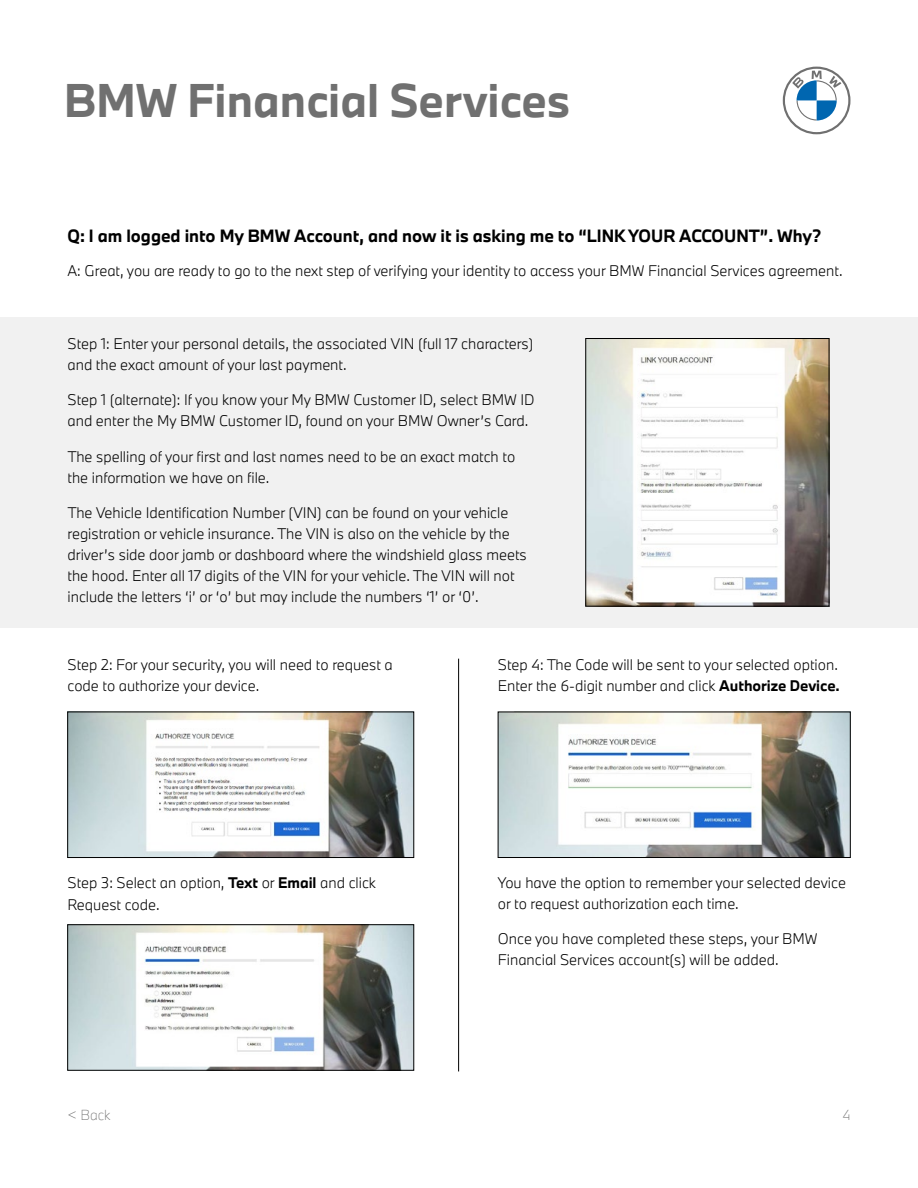
<style>
.page{position:relative;width:918px;height:1188px;background:#fff}
.page>*{position:absolute;margin:0;border:0;box-sizing:border-box;transform-origin:0 0}
.t1{font:700 43.8px "BMW Type Next";color:#707070}
.t2{font:700 16.5px "BMW Type Next";color:#000}
.t3{font:300 14.25px/21px "BMW Type Next";color:#000}
.t4{font:100 13.5px "BMW Type Next";color:#707070}
.s1{font-weight:700}
</style>
<div class="page">
<svg style="left:783px;top:67px;width:67px;height:67px"></svg>
<div style="left:0;top:317px;width:918px;height:311px;background:#f1f1f1"></div>
<img style="left:588px;top:340px;width:239px;height:264px">
<div style="left:586px;top:338px;width:243px;height:268px;border:1px solid #000"></div>
<img style="left:69px;top:714px;width:343px;height:142px">
<div style="left:67px;top:712px;width:347px;height:146px;border:1px solid #000"></div>
<img style="left:69px;top:927px;width:343px;height:141px">
<img style="left:500px;top:714px;width:348px;height:142px">
<div style="left:498px;top:712px;width:352px;height:146px;border:1px solid #000"></div>
<hr style="left:458px;top:659px;width:1px;height:412px;background:#000">
<p class="t1" style="left:64px;top:71px;width:508px">BMW Financial Services</p>
<p class="t2" style="left:68px;top:224px;width:755px">Q: I am logged into My BMW Account, and now it is asking me to “LINK YOUR ACCOUNT”. Why?</p>
<p class="t3" style="left:68px;top:260px;width:777px">A: Great, you are ready to go to the next step of verifying your identity to access your BMW Financial Services agreement.</p>
<p class="t3" style="left:68px;top:333px;width:467px">Step 1: Enter your personal details, the associated VIN (full 17 characters) and the exact amount of your last payment.</p>
<p class="t3" style="left:68px;top:389px;width:469px">Step 1 (alternate): If you know your My BMW Customer ID, select BMW ID and enter the My BMW Customer ID, found on your BMW Owner’s Card.</p>
<p class="t3" style="left:68px;top:446px;width:449px">The spelling of your first and last names need to be an exact match to the information we have on file.</p>
<p class="t3" style="left:68px;top:502px;width:461px">The Vehicle Identification Number (VIN) can be found on your vehicle registration or vehicle insurance. The VIN is also on the vehicle by the driver’s side door jamb or dashboard where the windshield glass meets the hood. Enter all 17 digits of the VIN for your vehicle. The VIN will not include the letters ‘i’ or ‘o’ but may include the numbers ‘1’ or ‘0’.</p>
<p class="t3" style="left:68px;top:654px;width:327px">Step 2: For your security, you will need to request a code to authorize your device.</p>
<p class="t3" style="left:68px;top:872px;width:310px">Step 3: Select an option, <span class="s1">Text</span> or <span class="s1">Email</span> and click<br>Request code.</p>
<p class="t3" style="left:498px;top:654px;width:344px">Step 4: The Code will be sent to your selected option.<br>Enter the 6-digit number and click <span class="s1">Authorize Device.</span></p>
<p class="t3" style="left:498px;top:872px;width:350px">You have the option to remember your selected device or to request authorization each time.</p>
<p class="t3" style="left:498px;top:928px;width:321px">Once you have completed these steps, your BMW<br>Financial Services account(s) will be added.</p>
<p class="t4" style="left:68px;top:1105px;width:45px">&lt; Back</p>
<p class="t4" style="left:842px;top:1105px;width:10px">4</p>
</div>
